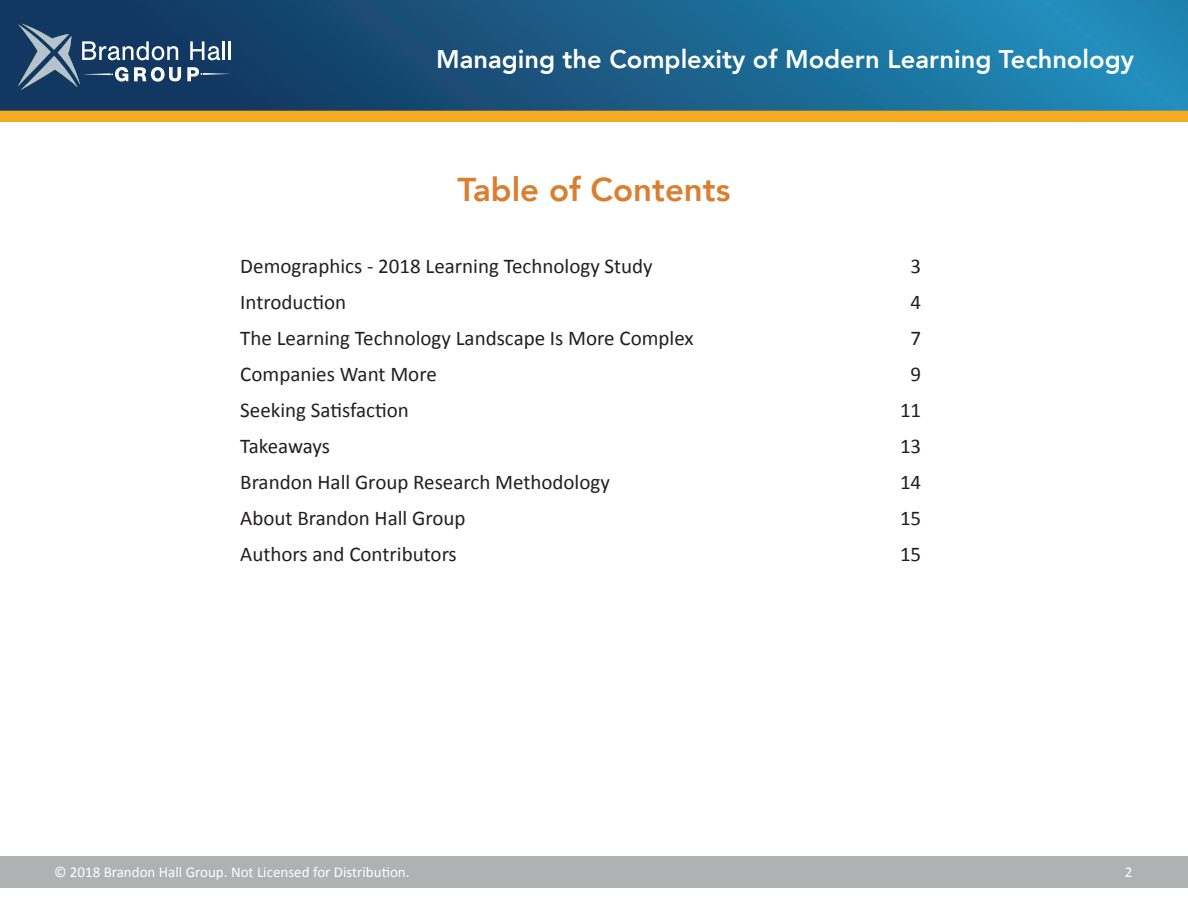
<style>
.page{position:relative;width:1188px;height:918px;background:#fff}
.page>*{position:absolute;margin:0;border:0;box-sizing:border-box;transform-origin:0 0}
.t1{font:800 33px "Avenir";color:#da7e2f}
.t2{font:800 25.5px "Avenir";color:#fff}
.t3{font:21px "Calibri";color:#231f20}
.t4{font:15px "Calibri";color:#fff}
</style>
<div class="page">
<svg style="left:0;top:0;width:1188px;height:111px;background:#1a618b"></svg>
<svg style="left:190px;top:41px;width:41px;height:19px"></svg>
<svg style="left:187px;top:67px;width:44px;height:14px"></svg>
<svg style="left:18px;top:23px;width:163px;height:67px;background:#3e5d7f"></svg>
<div style="left:0;top:111px;width:1188px;height:10px;background:#f6ab1e"></div>
<div style="left:0;top:856px;width:1188px;height:32px;background:#b0b1b5"></div>
<p class="t2" style="left:436px;top:39px;width:699px">Managing the Complexity of Modern Learning Technology</p>
<h1 class="t1" style="left:458px;top:164px;width:274px">Table of Contents</h1>
<p class="t3" style="left:240px;top:252px;width:414px">Demographics - 2018 Learning Technology Study</p>
<p class="t3" style="left:911px;top:252px;width:12px">3</p>
<p class="t3" style="left:240px;top:288px;width:107px">Introduction</p>
<p class="t3" style="left:911px;top:288px;width:12px">4</p>
<p class="t3" style="left:240px;top:324px;width:455px">The Learning Technology Landscape Is More Complex</p>
<p class="t3" style="left:911px;top:324px;width:12px">7</p>
<p class="t3" style="left:240px;top:360px;width:198px">Companies Want More</p>
<p class="t3" style="left:911px;top:360px;width:12px">9</p>
<p class="t3" style="left:240px;top:396px;width:170px">Seeking Satisfaction</p>
<p class="t3" style="left:900px;top:396px;width:23px">11</p>
<p class="t3" style="left:240px;top:432px;width:91px">Takeaways</p>
<p class="t3" style="left:900px;top:432px;width:23px">13</p>
<p class="t3" style="left:240px;top:468px;width:371px">Brandon Hall Group Research Methodology</p>
<p class="t3" style="left:900px;top:468px;width:23px">14</p>
<p class="t3" style="left:240px;top:504px;width:227px">About Brandon Hall Group</p>
<p class="t3" style="left:900px;top:504px;width:23px">15</p>
<p class="t3" style="left:240px;top:540px;width:218px">Authors and Contributors</p>
<p class="t3" style="left:900px;top:540px;width:23px">15</p>
<p class="t4" style="left:54px;top:862px;width:357px">© 2018 Brandon Hall Group. Not Licensed for Distribution.</p>
<p class="t4" style="left:1125px;top:862px;width:9px">2</p>
</div>
